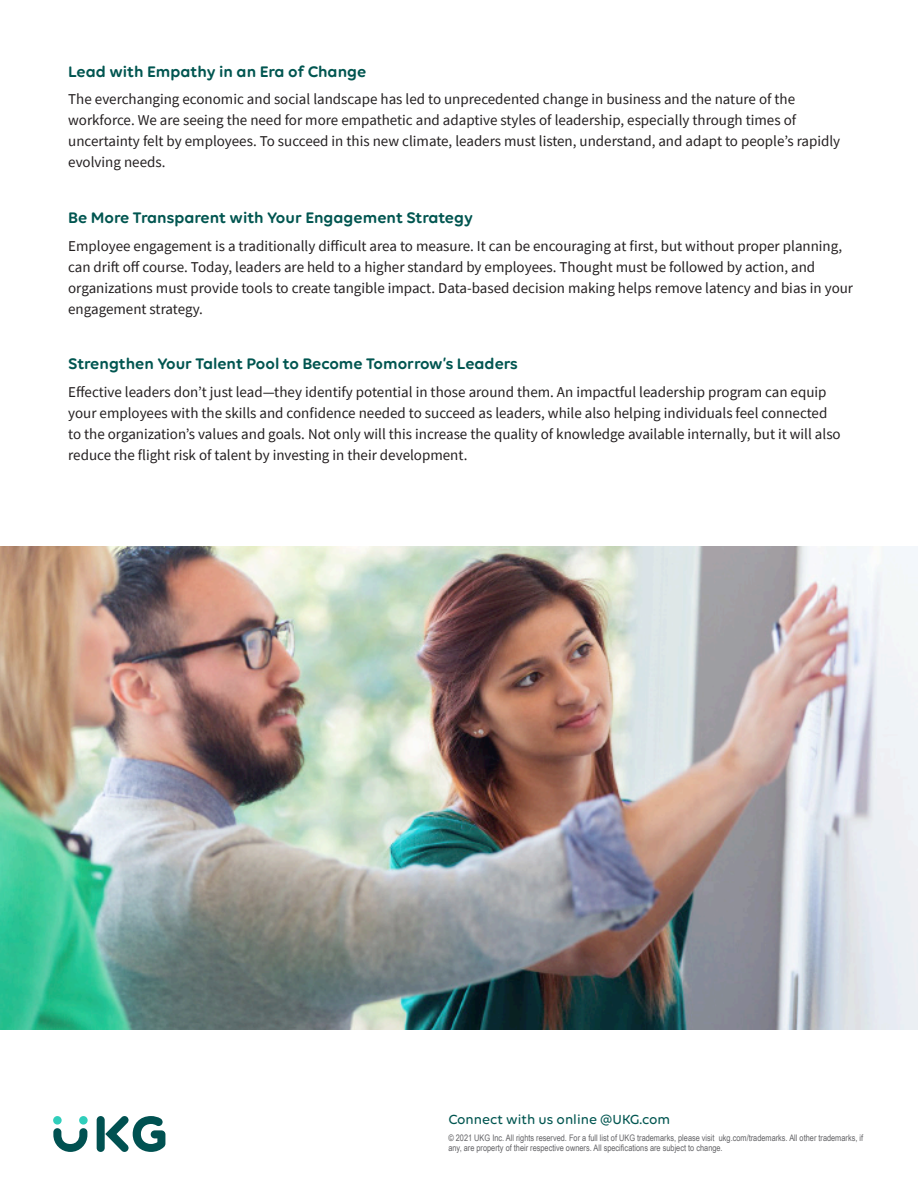
<style>
.page{position:relative;width:918px;height:1188px;background:#fff}
.page>*{position:absolute;margin:0;border:0;box-sizing:border-box;transform-origin:0 0}
.Body{font:600 16.5px "Volte Rounded";color:#005550}
.Body-2{font:15px/21px "Source Sans Pro";color:#231f20}
.Call_to_action{font:500 14.25px "Volte Rounded";color:#005550}
.Footnote{font:9px/10.5px "Arial Narrow";color:#636366}
</style>
<div class="page">
<div style="left:97px;top:1116px;width:8px;height:36px;background:#005151;border-radius:4px"></div>
<svg style="left:105px;top:1116px;width:60px;height:36px"></svg>
<div style="left:53px;top:1116px;width:9px;height:9px;background:#30cebb;border-radius:50%"></div>
<div style="left:79px;top:1116px;width:9px;height:9px;background:#30cebb;border-radius:50%"></div>
<svg style="left:53px;top:1128px;width:34px;height:24px"></svg>
<img style="left:0;top:546px;width:918px;height:483px">
<p class="Body" style="left:68px;top:62px;width:300px">Lead with Empathy in an Era of Change</p>
<p class="Body-2" style="left:68px;top:89px;width:774px">The everchanging economic and social landscape has led to unprecedented change in business and the nature of the workforce. We are seeing the need for more empathetic and adaptive styles of leadership, especially through times of uncertainty felt by employees. To succeed in this new climate, leaders must listen, understand, and adapt to people’s rapidly evolving needs.</p>
<p class="Body" style="left:68px;top:208px;width:406px">Be More Transparent with Your Engagement Strategy</p>
<p class="Body-2" style="left:68px;top:235px;width:787px">Employee engagement is a traditionally difficult area to measure. It can be encouraging at first, but without proper planning, can drift off course. Today, leaders are held to a higher standard by employees. Thought must be followed by action, and organizations must provide tools to create tangible impact. Data-based decision making helps remove latency and bias in your engagement strategy.</p>
<p class="Body" style="left:68px;top:354px;width:451px">Strengthen Your Talent Pool to Become Tomorrow’s Leaders</p>
<p class="Body-2" style="left:68px;top:381px;width:774px">Effective leaders don’t just lead—they identify potential in those around them. An impactful leadership program can equip your employees with the skills and confidence needed to succeed as leaders, while also helping individuals feel connected to the organization’s values and goals. Not only will this increase the quality of knowledge available internally, but it will also reduce the flight risk of talent by investing in their development.</p>
<p class="Call_to_action" style="left:448px;top:1111px;width:223px">Connect with us online @UKG.com</p>
<p class="Footnote" style="left:448px;top:1132px;width:416px">© 2021 UKG Inc. All rights reserved. For a full list of UKG trademarks, please visit ukg.com/trademarks. All other trademarks, if any, are property of their respective owners. All specifications are subject to change.</p>
</div>
